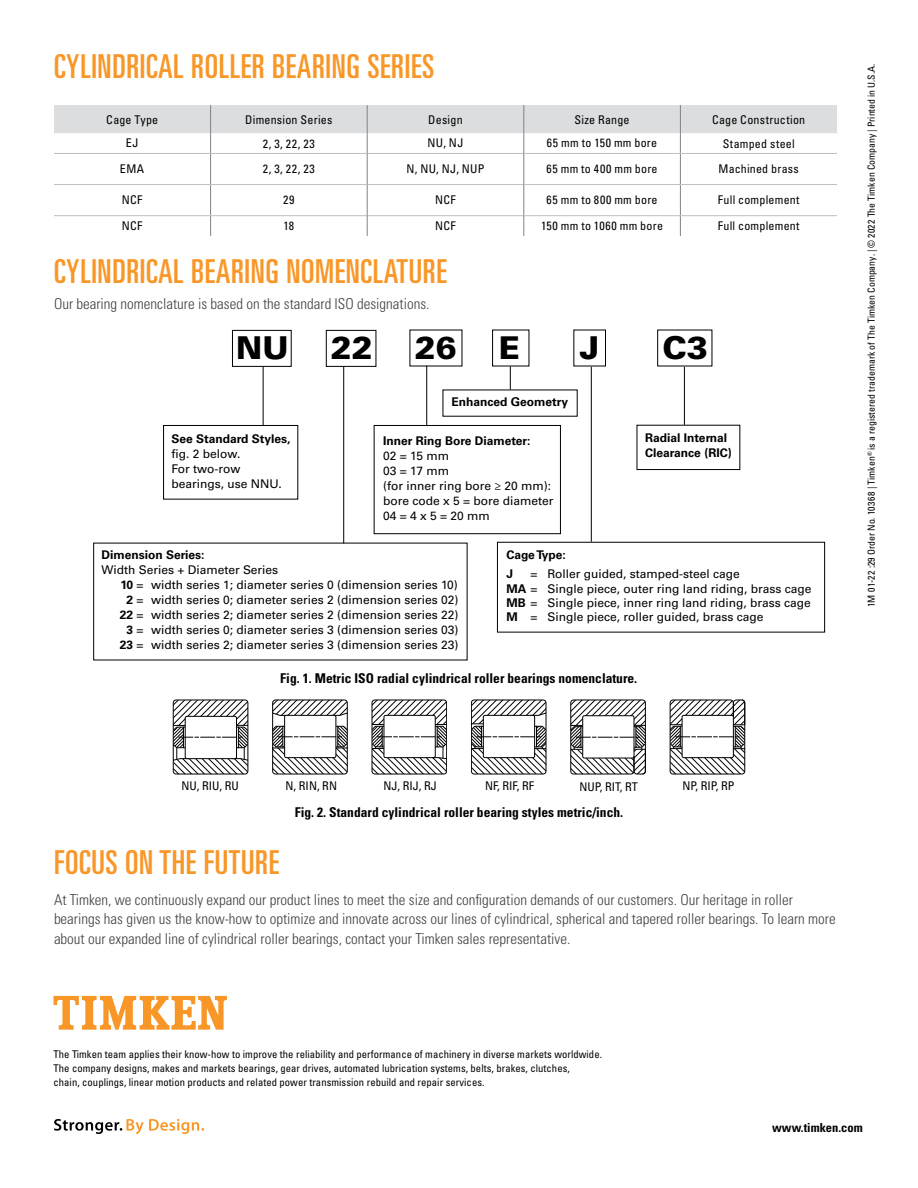
<style>
.page{position:relative;width:918px;height:1188px;background:#fff}
.page>*{position:absolute;margin:0;border:0;box-sizing:border-box;transform-origin:0 0}
.t1{font:ultra-condensed 33px "Univers LT Std";letter-spacing:.02em;color:#f89728}
.t2{font:900 31.5px "Univers LT Std";color:#000}
.t3{font:300 condensed 15px/19.5px "Univers LT Std";color:#414042}
.t4{font:700 condensed 13.5px "Univers LT Std";color:#000}
.t5{font:700 condensed 12.45px "Univers LT Std";color:#000}
.t6{font:12px/15px "Univers LT Std";color:#000}
.t7{font:condensed 12px "Univers LT Std";letter-spacing:.02em;color:#000}
.t8{font:700 12px/19.5px "Univers LT Std";color:#000}
.t9{font:condensed 10.65px/14.2px "Univers LT Std";letter-spacing:.005em;color:#000}
.t10{font:condensed 9.75px "Univers LT Std";color:#000}
.s1{color:#000101}
.s2{font-weight:700}
</style>
<div class="page">
<svg style="left:54px;top:996px;width:173px;height:34px"></svg>
<svg style="left:54px;top:1119px;width:150px;height:15px"></svg>
<hr style="left:210px;top:154px;width:1px;height:30px;background:#808285">
<hr style="left:680px;top:154px;width:1px;height:30px;background:#808285">
<hr style="left:210px;top:185px;width:1px;height:30px;background:#808285">
<hr style="left:680px;top:185px;width:1px;height:30px;background:#808285">
<svg style="left:210px;top:216px;width:1px;height:20px"></svg>
<svg style="left:680px;top:216px;width:1px;height:20px"></svg>
<hr style="left:211px;top:184px;width:156px;height:1px;background:#bcbec0">
<hr style="left:368px;top:184px;width:155px;height:1px;background:#bcbec0">
<hr style="left:524px;top:184px;width:156px;height:1px;background:#bcbec0">
<hr style="left:680px;top:184px;width:157px;height:1px;background:#bcbec0">
<hr style="left:211px;top:215px;width:156px;height:1px;background:#bcbec0">
<hr style="left:368px;top:215px;width:155px;height:1px;background:#bcbec0">
<hr style="left:524px;top:215px;width:156px;height:1px;background:#bcbec0">
<hr style="left:680px;top:215px;width:157px;height:1px;background:#bcbec0">
<hr style="left:54px;top:153px;width:157px;height:1px;background:#bcbec0">
<hr style="left:211px;top:153px;width:156px;height:1px;background:#bcbec0">
<hr style="left:368px;top:153px;width:155px;height:1px;background:#bcbec0">
<hr style="left:524px;top:153px;width:156px;height:1px;background:#bcbec0">
<hr style="left:680px;top:153px;width:157px;height:1px;background:#bcbec0">
<hr style="left:54px;top:184px;width:157px;height:1px;background:#bcbec0">
<hr style="left:54px;top:215px;width:157px;height:1px;background:#bcbec0">
<svg style="left:54px;top:105px;width:783px;height:48px"></svg>
<hr style="left:367px;top:153px;width:1px;height:32px;background:#808285">
<hr style="left:523px;top:153px;width:1px;height:32px;background:#808285">
<hr style="left:367px;top:185px;width:1px;height:31px;background:#808285">
<hr style="left:523px;top:185px;width:1px;height:31px;background:#808285">
<svg style="left:367px;top:216px;width:1px;height:20px"></svg>
<svg style="left:523px;top:216px;width:1px;height:20px"></svg>
<svg style="left:471px;top:700px;width:76px;height:74px"></svg>
<svg style="left:371px;top:700px;width:76px;height:74px"></svg>
<svg style="left:272px;top:700px;width:76px;height:74px"></svg>
<svg style="left:669px;top:700px;width:76px;height:74px"></svg>
<svg style="left:570px;top:700px;width:76px;height:74px"></svg>
<svg style="left:173px;top:700px;width:76px;height:74px"></svg>
<div style="left:374px;top:425px;width:187px;height:109px;border:1px solid #000"></div>
<hr style="left:684px;top:367px;width:1px;height:58px;background:#000">
<div style="left:637px;top:425px;width:103px;height:45px;border:1px solid #000"></div>
<div style="left:232px;top:330px;width:60px;height:37px;border:1px solid #000"></div>
<hr style="left:343px;top:367px;width:1px;height:176px;background:#000">
<div style="left:326px;top:330px;width:50px;height:37px;border:1px solid #000"></div>
<hr style="left:426px;top:366px;width:1px;height:60px;background:#000">
<svg style="left:510px;top:366px;width:1px;height:24px"></svg>
<hr style="left:591px;top:367px;width:1px;height:175px;background:#000">
<hr style="left:263px;top:367px;width:1px;height:60px;background:#000">
<div style="left:163px;top:425px;width:135px;height:75px;border:1px solid #000"></div>
<h1 class="t1" style="left:54px;top:47px;width:382px">CYLINDRICAL ROLLER BEARING SERIES</h1>
<p class="t10" style="left:865px;top:607px;width:544px;rotate:-90deg"><span class="s1">1</span>M <span class="s1">01</span>-22 :29 Order No. <span class="s1">10368</span> | Timken<sup>®</sup> is a registered trademark of The Timken Company. | © 2022 The Timken Company | Printed in U.S.A.</p>
<p class="t7" style="left:106px;top:112px;width:53px">Cage Type</p>
<p class="t7" style="left:245px;top:112px;width:89px">Dimension Series</p>
<p class="t7" style="left:428px;top:112px;width:36px">Design</p>
<p class="t7" style="left:575px;top:112px;width:57px">Size Range</p>
<p class="t7" style="left:712px;top:112px;width:95px">Cage Construction</p>
<p class="t7" style="left:126px;top:136px;width:14px">EJ</p>
<p class="t7" style="left:263px;top:136px;width:54px">2, 3, 22, 23</p>
<p class="t7" style="left:428px;top:136px;width:37px">NU, NJ</p>
<p class="t7" style="left:547px;top:136px;width:112px">65 mm to 150 mm bore</p>
<p class="t7" style="left:723px;top:136px;width:74px">Stamped steel</p>
<p class="t7" style="left:120px;top:161px;width:26px">EMA</p>
<p class="t7" style="left:263px;top:161px;width:54px">2, 3, 22, 23</p>
<p class="t7" style="left:406px;top:161px;width:80px">N, NU, NJ, NUP</p>
<p class="t7" style="left:547px;top:161px;width:113px">65 mm to 400 mm bore</p>
<p class="t7" style="left:719px;top:161px;width:82px">Machined brass</p>
<p class="t7" style="left:122px;top:193px;width:22px">NCF</p>
<p class="t7" style="left:283px;top:193px;width:13px">29</p>
<p class="t7" style="left:435px;top:193px;width:22px">NCF</p>
<p class="t7" style="left:547px;top:193px;width:113px">65 mm to <span class="s1">800</span> mm bore</p>
<p class="t7" style="left:718px;top:193px;width:83px">Full complement</p>
<p class="t7" style="left:122px;top:218px;width:22px">NCF</p>
<p class="t7" style="left:284px;top:218px;width:12px">18</p>
<p class="t7" style="left:435px;top:218px;width:22px">NCF</p>
<p class="t7" style="left:541px;top:218px;width:123px">150 mm to <span class="s1">1060</span> mm bore</p>
<p class="t7" style="left:718px;top:218px;width:83px">Full complement</p>
<h1 class="t1" style="left:54px;top:253px;width:394px">CYLINDRICAL BEARING NOMENCLATURE</h1>
<p class="t3" style="left:54px;top:294px;width:377px">Our bearing nomenclature is based on the standard ISO designations.</p>
<h2 class="t2" style="left:236px;top:328px;width:54px">NU</h2>
<h2 class="t2" style="left:331px;top:328px;width:44px">22</h2>
<h2 class="t2" style="left:415px;top:328px;width:44px">26</h2>
<h2 class="t2" style="left:499px;top:328px;width:23px">E</h2>
<h2 class="t2" style="left:580px;top:328px;width:21px">J</h2>
<h2 class="t2" style="left:662px;top:328px;width:47px">C3</h2>
<p class="t8" style="left:451px;top:392px;width:118px">Enhanced Geometry</p>
<p class="t8" style="left:645px;top:430px;width:88px;line-height:15px">Radial Internal<br>Clearance (RIC)</p>
<p class="t8" style="left:171px;top:429px;width:121px">See Standard Styles,</p>
<p class="t6" style="left:171px;top:446px;width:112px">fig. 2 below.<br>For two-row bearings, use NNU.</p>
<p class="t8" style="left:383px;top:431px;width:149px">Inner Ring Bore Diameter:</p>
<p class="t6" style="left:383px;top:449px;width:172px">02 = 15 mm<br>03 = 17 mm<br>(for inner ring bore ≥ 20 mm): bore code x 5 = bore diameter<br>04 = 4 x 5 = 20 mm</p>
<p class="t8" style="left:102px;top:545px;width:104px">Dimension Series:</p>
<p class="t6" style="left:102px;top:562px;width:178px">Width Series + Diameter Series</p>
<p class="t6" style="left:121px;top:577px;width:339px"><span class="s2">10</span> = width series 1; diameter series 0 (dimension series 10)</p>
<p class="t6" style="left:127px;top:592px;width:333px"><span class="s2">2</span> = width series 0; diameter series 2 (dimension series 02)</p>
<p class="t6" style="left:120px;top:607px;width:340px"><span class="s2">22</span> = width series 2; diameter series 2 (dimension series 22)</p>
<p class="t6" style="left:127px;top:622px;width:333px"><span class="s2">3</span> = width series 0; diameter series 3 (dimension series 03)</p>
<p class="t6" style="left:120px;top:637px;width:340px"><span class="s2">23</span> = width series 2; diameter series 3 (dimension series 23)</p>
<p class="t8" style="left:506px;top:545px;width:61px">Cage Type:<br>J</p>
<p class="t6" style="left:506px;top:567px;width:307px;line-height:14.4px;text-indent:24px">= Roller guided, stamped-steel cage<br><span class="s2">MA</span> = Single piece, outer ring land riding, brass cage <span class="s2">MB</span> = Single piece, inner ring land riding, brass cage <span class="s2">M</span> = Single piece, roller guided, brass cage</p>
<p class="t4" style="left:280px;top:670px;width:358px">Fig. 1. Metric ISO radial cylindrical roller bearings nomenclature.</p>
<p class="t7" style="left:182px;top:778px;width:59px">NU, RIU, RU</p>
<p class="t7" style="left:286px;top:778px;width:53px">N, RIN, RN</p>
<p class="t7" style="left:383px;top:778px;width:55px">NJ, RIJ, RJ</p>
<p class="t7" style="left:485px;top:778px;width:51px">NF, RIF, RF</p>
<p class="t7" style="left:579px;top:779px;width:60px">NUP, RIT, RT</p>
<p class="t7" style="left:683px;top:778px;width:53px">NP, RIP, RP</p>
<p class="t4" style="left:295px;top:804px;width:330px">Fig. 2. Standard cylindrical roller bearing styles metric/inch.</p>
<h1 class="t1" style="left:54px;top:844px;width:227px">FOCUS ON THE FUTURE</h1>
<p class="t3" style="left:54px;top:890px;width:783px">At Timken, we continuously expand our product lines to meet the size and configuration demands of our customers. Our heritage in roller bearings has given us the know-how to optimize and innovate across our lines of cylindrical, spherical and tapered roller bearings. To learn more about our expanded line of cylindrical roller bearings, contact your Timken sales representative.</p>
<p class="t9" style="left:54px;top:1047px;width:550px">The Timken team applies their know-how to improve the reliability and performance of machinery in diverse markets worldwide.<br>The company designs, makes and markets bearings, gear drives, automated lubrication systems, belts, brakes, clutches,<br>chain, couplings, linear motion products and related power transmission rebuild and repair services.</p>
<p class="t5" style="left:772px;top:1120px;width:92px">www.timken.com</p>
</div>
